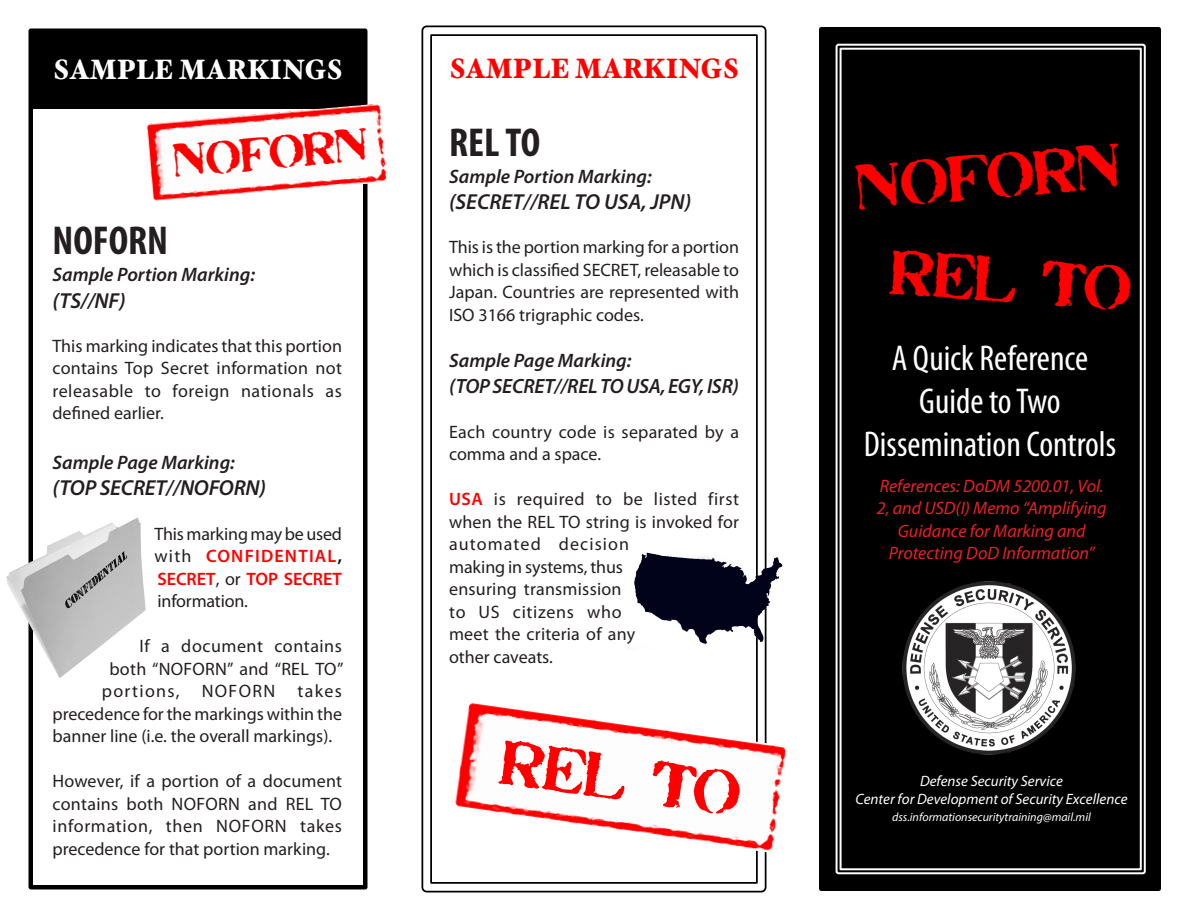
<style>
.page{position:relative;width:1188px;height:918px;background:#fff}
.page>*{position:absolute;margin:0;border:0;box-sizing:border-box;transform-origin:0 0}
.t1{font:45px "Stamp Act";color:#f00}
.t2{font:700 condensed 40.5px "Myriad Pro";color:#231f20}
.t3{font:condensed 36px/43.2px "Myriad Pro";color:#fff;text-align:center}
.t4{font:33px "Stamp Act";color:#f00}
.t5{font:900 28.05px "Hoefler Text";color:#fff;scale:.91 1}
.t6{font:900 28.05px "Hoefler Text";color:#f00;scale:.91 1}
.t7{font:italic 600 21.75px "Myriad Pro";letter-spacing:-.01em;color:#231f20}
.t8{font:italic 600 20.7px "Myriad Pro";letter-spacing:-.01em;color:#231f20}
.t9{font:italic 600 19.5px "Myriad Pro";color:#231f20}
.t10{font:18px/22.5px "Myriad Pro";letter-spacing:.005em;color:#231f20;text-align:justify}
.t11{font:italic 18px/22.5px "Myriad Pro";color:#ee1f23;text-align:center}
.t12{font:18px "Myriad Pro";letter-spacing:.075em;color:#231f20}
.t13{font:18px "Myriad Pro";letter-spacing:.03em;color:#231f20}
.t14{font:italic 15px/18.5px "Myriad Pro";color:#fff;text-align:center}
.t15{font:italic 12px "Myriad Pro";color:#fff}
.s1{font-weight:600;color:#f00}
.s2{font-weight:600;color:#000}
</style>
<div class="page">
<div style="left:819px;top:27px;width:342px;height:864px;background:#000"></div>
<div style="left:836px;top:44px;width:310px;height:830px;border:2px solid #fff;border-radius:2px"></div>
<div style="left:840px;top:48px;width:302px;height:822px;border:2px solid #fff"></div>
<div style="left:422px;top:26px;width:345px;height:867px;border:2px solid #000;border-radius:4px"></div>
<div style="left:430px;top:34px;width:328px;height:850px;border:2px solid #000"></div>
<div style="left:28px;top:28px;width:340px;height:862px;border:4px solid #000"></div>
<div style="left:32px;top:30px;width:333px;height:79px;background:#000"></div>
<img style="left:903px;top:581px;width:173px;height:173px">
<img style="left:6px;top:518px;width:140px;height:160px">
<img style="left:627px;top:544px;width:156px;height:106px">
<img style="left:455px;top:701px;width:331px;height:152px">
<img style="left:146px;top:103px;width:242px;height:100px">
<p class="t5" style="left:53px;top:53px;width:321px">SAMPLE MARKINGS</p>
<p class="t6" style="left:449px;top:52px;width:321px">SAMPLE MARKINGS</p>
<p class="t4" style="left:172px;top:147px;width:197px;rotate:-5deg">NOFORN</p>
<p class="t2" style="left:52px;top:215px;width:117px">NOFORN</p>
<p class="t9" style="left:52px;top:262px;width:204px">Sample Portion Marking:</p>
<p class="t7" style="left:52px;top:287px;width:75px">(TS//NF)</p>
<p class="t10" style="left:52px;top:334px;width:291px">This marking indicates that this portion contains Top Secret information not releasable to foreign nationals as defined earlier.</p>
<p class="t9" style="left:52px;top:450px;width:184px">Sample Page Marking:</p>
<p class="t7" style="left:52px;top:474px;width:215px">(TOP SECRET//NOFORN)</p>
<p class="t10" style="left:154px;top:522px;width:189px">This marking may be used with <span class="s1">CONFIDENTIAL</span><span class="s2">, </span><span class="s1">SECRET</span>, or <span class="s1">TOP SECRET </span>information.</p>
<p class="t13" style="left:140px;top:635px;width:204px">If a document contains</p>
<p class="t10" style="left:110px;top:657px;width:235px">both “NOFORN” and “REL TO”</p>
<p class="t12" style="left:102px;top:680px;width:242px">portions, NOFORN takes</p>
<p class="t10" style="left:53px;top:702px;width:291px">precedence for the markings within the</p>
<p class="t10" style="left:53px;top:725px;width:281px">banner line (i.e. the overall markings).</p>
<p class="t10" style="left:53px;top:770px;width:291px">However, if a portion of a document contains both NOFORN and REL TO information, then NOFORN takes precedence for that portion marking.</p>
<p class="t2" style="left:449px;top:117px;width:93px">REL TO</p>
<p class="t9" style="left:449px;top:164px;width:204px">Sample Portion Marking:</p>
<p class="t7" style="left:449px;top:188px;width:244px">(SECRET//REL TO USA, JPN)</p>
<p class="t10" style="left:449px;top:235px;width:291px">This is the portion marking for a portion which is classified SECRET, releasable to Japan. Countries are represented with ISO 3166 trigraphic codes.</p>
<p class="t9" style="left:449px;top:348px;width:184px">Sample Page Marking:</p>
<p class="t8" style="left:449px;top:373px;width:291px">(TOP SECRET//REL TO USA, EGY, ISR)</p>
<p class="t10" style="left:449px;top:420px;width:291px">Each country code is separated by a comma and a space.</p>
<p class="t10" style="left:449px;top:487px;width:291px;text-align:left"><span class="s1">USA</span> is required to be listed first when the REL TO string is invoked for automated decision<br>making in systems, thus<br>ensuring transmission<br>to US citizens who<br>meet the criteria of any<br>other caveats.</p>
<p class="t1" style="left:504px;top:742px;width:242px;rotate:8deg">REL TO</p>
<p class="t1" style="left:855px;top:168px;width:268px;rotate:-5deg">NOFORN</p>
<p class="t1" style="left:892px;top:253px;width:242px;rotate:4deg">REL TO</p>
<p class="t3" style="left:864px;top:336px;width:254px">A Quick Reference<br>Guide to Two<br>Dissemination Controls</p>
<p class="t11" style="left:877px;top:474px;width:231px">References: DoDM 5200.01, Vol.<br>2, and USD(I) Memo “Amplifying<br>Guidance for Marking and<br>Protecting DoD Information”</p>
<p class="t14" style="left:855px;top:771px;width:273px">Defense Security Service<br>Center for Development of Security Excellence</p>
<p class="t15" style="left:892px;top:809px;width:200px">dss.informationsecuritytraining@mail.mil</p>
</div>
